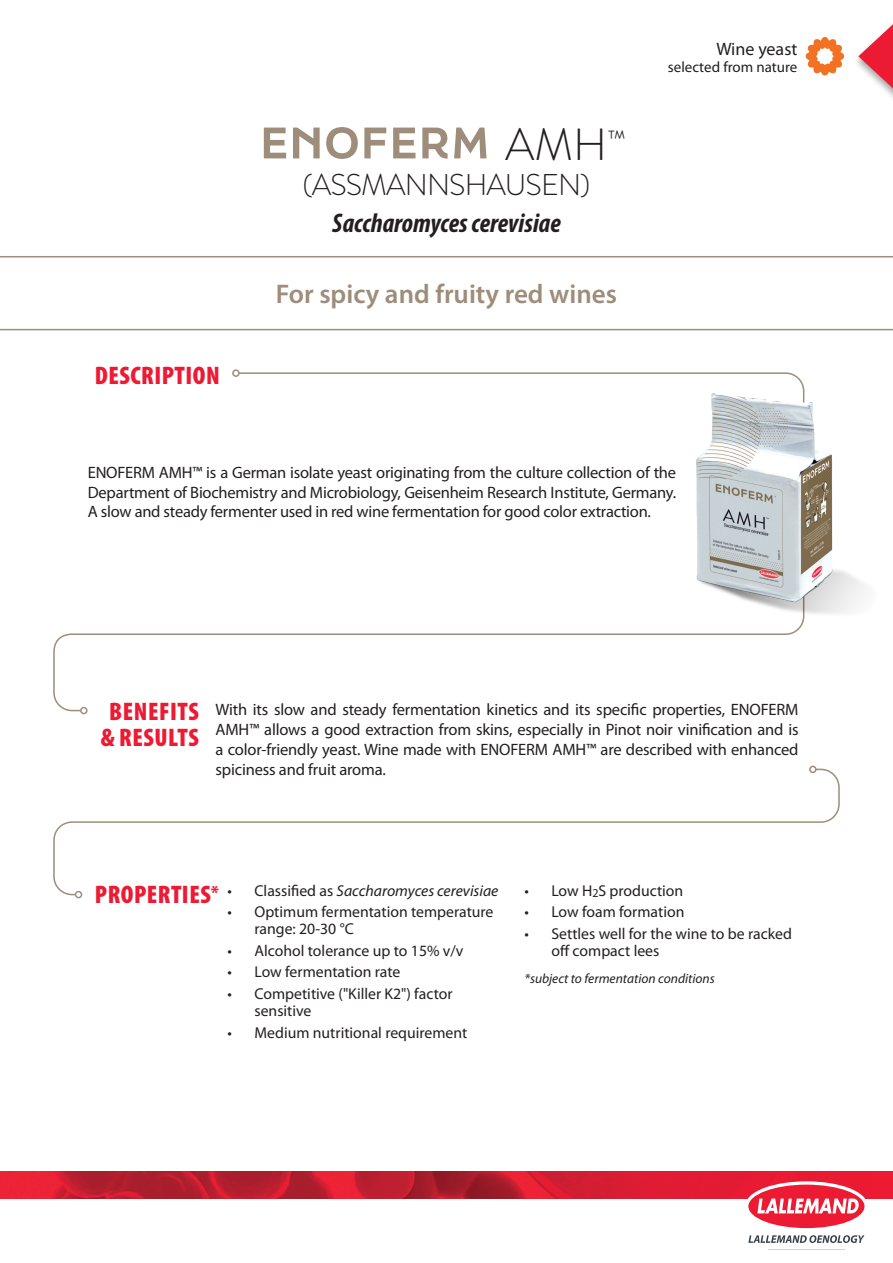
<style>
.page{position:relative;width:893px;height:1263px;background:#fff}
.page>*{position:absolute;margin:0;border:0;box-sizing:border-box;transform-origin:0 0}
.t1{font:300 45px "Brandon Grotesque";color:#231f20}
.t2{font:300 30px "Brandon Grotesque";letter-spacing:-.03em;color:#231f20}
.t3{font:600 27px "Myriad Pro";color:#9d8d7a}
.t4{font:italic 700 condensed 27px "Myriad Pro";color:#231f20}
.t5{font:900 condensed 25.5px/25.5px "Myriad Pro";letter-spacing:.02em;color:#ed1a33;text-align:center}
.t6{font:18px "Myriad Pro";color:#231f20}
.t7{font:16.5px/19.8px "Myriad Pro";letter-spacing:-.015em;color:#231f20;text-align:justify}
.t8{font:15.75px/17.2px "Myriad Pro";color:#231f20}
.t9{font:italic 15.75px "Myriad Pro";color:#231f20}
.t10{font:15px "Myriad Pro";color:#231f20}
.t11{font:italic 13.5px "Myriad Pro";color:#231f20}
.s1{font-style:normal}
</style>
<div class="page">
<svg style="left:858px;top:24px;width:35px;height:73px"></svg>
<svg style="left:806px;top:37px;width:38px;height:38px"></svg>
<img style="left:0;top:1171px;width:893px;height:27px">
<svg style="left:745px;top:1181px;width:123px;height:62px"></svg>
<svg style="left:0;top:256px;width:893px;height:74px"></svg>
<svg style="left:53px;top:372px;width:751px;height:340px"></svg>
<div style="left:80px;top:707px;width:8px;height:7px;border:2px solid #9d8d7a;border-radius:50%"></div>
<div style="left:232px;top:369px;width:8px;height:8px;border:2px solid #9d8d7a;border-radius:50%"></div>
<svg style="left:264px;top:128px;width:22px;height:30px"></svg>
<svg style="left:293px;top:128px;width:27px;height:30px"></svg>
<svg style="left:326px;top:127px;width:32px;height:32px"></svg>
<svg style="left:364px;top:128px;width:22px;height:30px"></svg>
<svg style="left:393px;top:128px;width:22px;height:30px"></svg>
<svg style="left:422px;top:128px;width:26px;height:31px"></svg>
<svg style="left:454px;top:128px;width:32px;height:30px"></svg>
<svg style="left:53px;top:768px;width:787px;height:128px"></svg>
<div style="left:75px;top:891px;width:7px;height:7px;border:2px solid #9d8d7a;border-radius:50%"></div>
<div style="left:809px;top:766px;width:8px;height:7px;border:2px solid #9d8d7a;border-radius:50%"></div>
<img style="left:688px;top:386px;width:179px;height:242px">
<h3 class="t5" style="left:95px;top:362px;width:126px">DESCRIPTION</h3>
<h1 class="t1" style="left:505px;top:113px;width:122px">AMH<sup>™</sup></h1>
<h2 class="t2" style="left:302px;top:165px;width:290px">(ASSMANNSHAUSEN)</h2>
<h3 class="t4" style="left:332px;top:206px;width:230px">Saccharomyces cerevisiae</h3>
<h3 class="t3" style="left:276px;top:277px;width:343px">For spicy and fruity red wines</h3>
<p class="t6" style="left:716px;top:38px;width:83px">Wine yeast</p>
<p class="t10" style="left:668px;top:57px;width:131px">selected from nature</p>
<p class="t7" style="left:88px;top:462px;width:590px">ENOFERM AMH™ is a German isolate yeast originating from the culture collection of the Department of Biochemistry and Microbiology, Geisenheim Research Institute, Germany.<br>A slow and steady fermenter used in red wine fermentation for good color extraction.</p>
<h3 class="t5" style="left:101px;top:698px;width:99px">BENEFITS &amp; RESULTS</h3>
<p class="t7" style="left:216px;top:700px;width:584px">With its slow and steady fermentation kinetics and its specific properties, ENOFERM AMH™ allows a good extraction from skins, especially in Pinot noir vinification and is a color-friendly yeast. Wine made with ENOFERM AMH™ are described with enhanced spiciness and fruit aroma.</p>
<h3 class="t5" style="left:95px;top:881px;width:125px">PROPERTIES<sup>*</sup></h3>
<p class="t9" style="left:227px;top:881px;width:272px"><span class="s1">• Classified as</span> Saccharomyces cerevisiae</p>
<p class="t8" style="left:254px;top:903px;width:240px;text-indent:-27px">• Optimum fermentation temperature range: 20-30 °C</p>
<p class="t8" style="left:227px;top:942px;width:237px">• Alcohol tolerance up to 15% v/v</p>
<p class="t8" style="left:227px;top:963px;width:174px">• Low fermentation rate</p>
<p class="t8" style="left:254px;top:985px;width:200px;text-indent:-27px">• Competitive ("Killer K2") factor sensitive</p>
<p class="t8" style="left:227px;top:1023px;width:241px">• Medium nutritional requirement</p>
<p class="t8" style="left:524px;top:881px;width:160px">• Low H<sub>2</sub>S production</p>
<p class="t8" style="left:524px;top:903px;width:161px">• Low foam formation</p>
<p class="t8" style="left:551px;top:924px;width:242px;text-indent:-27px">• Settles well for the wine to be racked off compact lees</p>
<p class="t11" style="left:524px;top:970px;width:192px">*subject to fermentation conditions</p>
</div>
